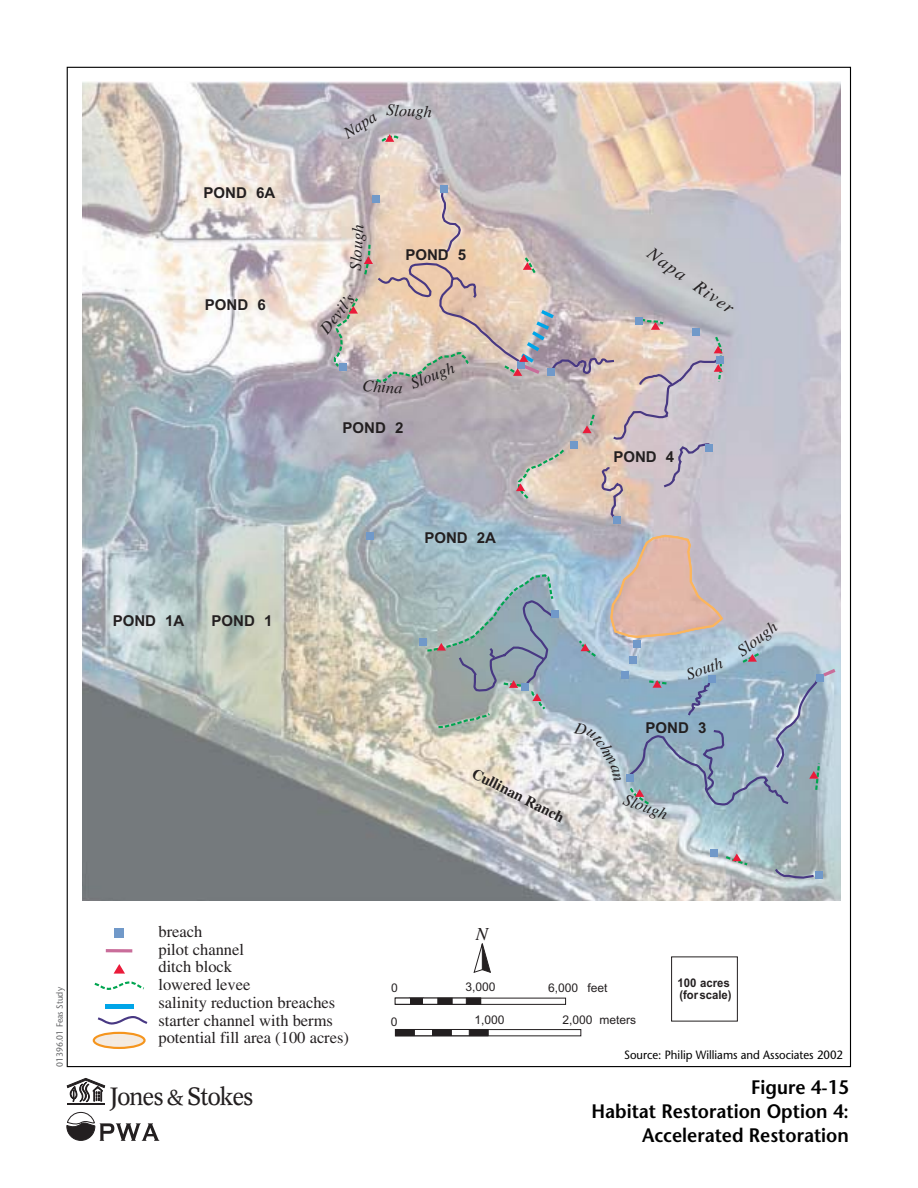
<style>
.page{position:relative;width:918px;height:1188px;background:#fff}
.page>*{position:absolute;margin:0;border:0;box-sizing:border-box;transform-origin:0 0}
.t1{font:24.6px "Concorde BE";letter-spacing:-.05em;color:#231f20;scale:.95 1}
.t2{font:600 19.5px/24px "Stone Sans";color:#000;text-align:right;scale:.95 1}
.t3{font:italic 18.45px "Times";color:#231f20}
.t4{font:italic 18px "Times";color:#231f20}
.t5{font:16.5px/17.7px "Times";color:#231f20}
.t6{font:italic 16.5px "Times";color:#231f20}
.t7{font:700 15px "Arial";color:#231f20}
.t8{font:700 15px "Times";color:#231f20}
.t9{font:12px "Stone Sans";color:#000;scale:.95 1}
.t10{font:12px "Arial";color:#231f20}
.t11{font:700 12px/12.1px "Arial";color:#231f20;scale:.94 1}
.t12{font:9px "Stone Sans";color:#636466;scale:.95 1}
.s1{font-size:20.4px}
</style>
<div class="page">
<div style="left:671px;top:957px;width:67px;height:64px;background:#fff;border:1px solid #231f20"></div>
<svg style="left:473px;top:943px;width:18px;height:30px"></svg>
<div style="left:395px;top:1029px;width:186px;height:7px;background:#fff;border:1px solid #231f20"></div>
<div style="left:395px;top:1029px;width:93px;height:7px;background:#fff;border:1px solid #231f20"></div>
<div style="left:395px;top:1029px;width:20px;height:7px;background:#231f20"></div>
<div style="left:432px;top:1029px;width:20px;height:7px;background:#231f20"></div>
<div style="left:469px;top:1029px;width:20px;height:7px;background:#231f20;border:1px solid #231f20"></div>
<div style="left:395px;top:998px;width:171px;height:7px;background:#fff;border:1px solid #231f20"></div>
<div style="left:409px;top:998px;width:15px;height:7px;background:#231f20;border:1px solid #231f20"></div>
<div style="left:437px;top:998px;width:16px;height:7px;background:#231f20;border:1px solid #231f20"></div>
<div style="left:466px;top:998px;width:15px;height:7px;background:#231f20;border:1px solid #231f20"></div>
<div style="left:395px;top:998px;width:86px;height:7px;border:1px solid #231f20"></div>
<img style="left:82px;top:81px;width:759px;height:820px">
<svg style="left:333px;top:135px;width:488px;height:732px;background:#c3c0be"></svg>
<svg style="left:440px;top:191px;width:184px;height:470px;background:#bebbbc"></svg>
<svg style="left:376px;top:241px;width:343px;height:199px;background:#ccbdb7"></svg>
<svg style="left:457px;top:373px;width:334px;height:444px;background:#bbbdc3"></svg>
<svg style="left:436px;top:712px;width:55px;height:17px"></svg>
<div style="left:635px;top:317px;width:8px;height:8px;background:#7199c9"></div>
<div style="left:692px;top:328px;width:8px;height:8px;background:#7199c9"></div>
<div style="left:339px;top:363px;width:8px;height:8px;background:#7199c9"></div>
<div style="left:372px;top:195px;width:8px;height:7px;background:#7199c9"></div>
<div style="left:440px;top:186px;width:8px;height:7px;background:#7199c9"></div>
<div style="left:613px;top:516px;width:8px;height:8px;background:#7199c9"></div>
<div style="left:570px;top:441px;width:8px;height:8px;background:#7199c9"></div>
<div style="left:366px;top:532px;width:8px;height:8px;background:#7199c9"></div>
<div style="left:419px;top:638px;width:8px;height:8px;background:#7199c9"></div>
<div style="left:547px;top:368px;width:8px;height:8px;background:#7199c9"></div>
<div style="left:621px;top:671px;width:8px;height:8px;background:#7199c9"></div>
<div style="left:629px;top:656px;width:8px;height:8px;background:#7199c9"></div>
<div style="left:626px;top:774px;width:7px;height:8px;background:#7199c9"></div>
<div style="left:705px;top:444px;width:8px;height:8px;background:#7199c9"></div>
<div style="left:716px;top:356px;width:8px;height:8px;background:#7199c9"></div>
<div style="left:521px;top:683px;width:8px;height:7px;background:#7199c9"></div>
<div style="left:551px;top:610px;width:8px;height:8px;background:#7199c9"></div>
<svg style="left:516px;top:483px;width:9px;height:8px"></svg>
<svg style="left:714px;top:364px;width:9px;height:8px"></svg>
<svg style="left:714px;top:346px;width:9px;height:7px"></svg>
<svg style="left:651px;top:322px;width:9px;height:8px"></svg>
<svg style="left:523px;top:262px;width:9px;height:8px"></svg>
<svg style="left:385px;top:134px;width:9px;height:8px"></svg>
<svg style="left:364px;top:256px;width:9px;height:8px"></svg>
<svg style="left:349px;top:306px;width:9px;height:8px"></svg>
<svg style="left:582px;top:426px;width:10px;height:7px"></svg>
<svg style="left:513px;top:310px;width:41px;height:67px;background:#b5aeb4"></svg>
<svg style="left:437px;top:643px;width:9px;height:8px"></svg>
<svg style="left:581px;top:644px;width:9px;height:7px"></svg>
<svg style="left:509px;top:680px;width:9px;height:8px"></svg>
<svg style="left:532px;top:693px;width:10px;height:8px"></svg>
<svg style="left:635px;top:789px;width:9px;height:8px"></svg>
<svg style="left:653px;top:680px;width:9px;height:8px"></svg>
<svg style="left:687px;top:654px;width:152px;height:226px;background:#9db3c2"></svg>
<img style="left:94px;top:1033px;width:51px;height:15px;border-radius:50%">
<div style="left:93px;top:1032px;width:53px;height:17px;border:2px solid #f5951e;border-radius:50%"></div>
<svg style="left:97px;top:1016px;width:51px;height:9px"></svg>
<svg style="left:94px;top:981px;width:50px;height:9px"></svg>
<div style="left:114px;top:928px;width:10px;height:10px;background:#7199c9"></div>
<div style="left:105px;top:1004px;width:28px;height:5px;background:#00a5e8"></div>
<svg style="left:114px;top:964px;width:11px;height:10px"></svg>
<hr style="left:106px;top:949px;width:26px;height:3px;background:#c96d9a">
<svg style="left:66px;top:1078px;width:93px;height:63px"></svg>
<svg style="left:574px;top:722px;width:47px;height:59px;background:#c2ced5"></svg>
<p class="t12" style="left:56px;top:1067px;width:85px;rotate:-90deg">01396.01 Feas Study</p>
<p class="t7" style="left:204px;top:187px;width:73px">POND 6A</p>
<p class="t7" style="left:205px;top:300px;width:62px">POND 6</p>
<p class="t7" style="left:113px;top:615px;width:73px">POND 1A</p>
<p class="t7" style="left:212px;top:615px;width:62px">POND 1</p>
<p class="t6" style="left:342px;top:129px;width:37px;rotate:-33deg">Napa</p>
<p class="t6" style="left:386px;top:104px;width:47px;rotate:2deg">Slough</p>
<p class="t6" style="left:349px;top:270px;width:47px;rotate:-86deg">Slough</p>
<p class="t6" style="left:319px;top:328px;width:47px;rotate:-52deg">Devil’s</p>
<p class="t7" style="left:405px;top:249px;width:62px">POND 5</p>
<p class="t6" style="left:409px;top:378px;width:47px;rotate:-21deg">Slough</p>
<p class="t6" style="left:363px;top:380px;width:42px;rotate:3deg">China</p>
<p class="t7" style="left:343px;top:422px;width:62px">POND 2</p>
<p class="t7" style="left:424px;top:532px;width:73px">POND 2A</p>
<p class="t8" style="left:476px;top:767px;width:103px;rotate:27deg">Cullinan Ranch</p>
<p class="t4" style="left:653px;top:246px;width:102px;rotate:35deg">Napa River</p>
<p class="t7" style="left:613px;top:451px;width:62px">POND 4</p>
<p class="t6" style="left:685px;top:669px;width:39px;rotate:-19deg">South</p>
<p class="t6" style="left:735px;top:648px;width:47px;rotate:-38deg">Slough</p>
<p class="t7" style="left:646px;top:722px;width:62px">POND 3</p>
<p class="t6" style="left:626px;top:793px;width:47px;rotate:20deg">Slough</p>
<p class="t5" style="left:158px;top:924px;width:192px">breach<br>pilot channel<br>ditch block<br>lowered levee<br>salinity reduction breaches starter channel with berms potential fill area (100 acres)</p>
<h1 class="t1" style="left:110px;top:1086px;width:152px">Jones <span class="s1">&amp;</span> Stokes</h1>
<p class="t3" style="left:476px;top:927px;width:14px">N</p>
<p class="t10" style="left:391px;top:984px;width:8px">0</p>
<p class="t10" style="left:466px;top:983px;width:32px">3,000</p>
<p class="t10" style="left:548px;top:983px;width:61px">6,000 feet</p>
<p class="t10" style="left:391px;top:1017px;width:8px">0</p>
<p class="t10" style="left:475px;top:1016px;width:32px">1,000</p>
<p class="t10" style="left:563px;top:1016px;width:75px">2,000 meters</p>
<p class="t11" style="left:678px;top:978px;width:59px">100 acres (forscale)</p>
<p class="t9" style="left:624px;top:1050px;width:232px">Source: Philip Williams and Associates 2002</p>
<p class="t2" style="left:591px;top:1077px;width:273px">Figure 4-15<br>Habitat Restoration Option 4:<br>Accelerated Restoration</p>
</div>
